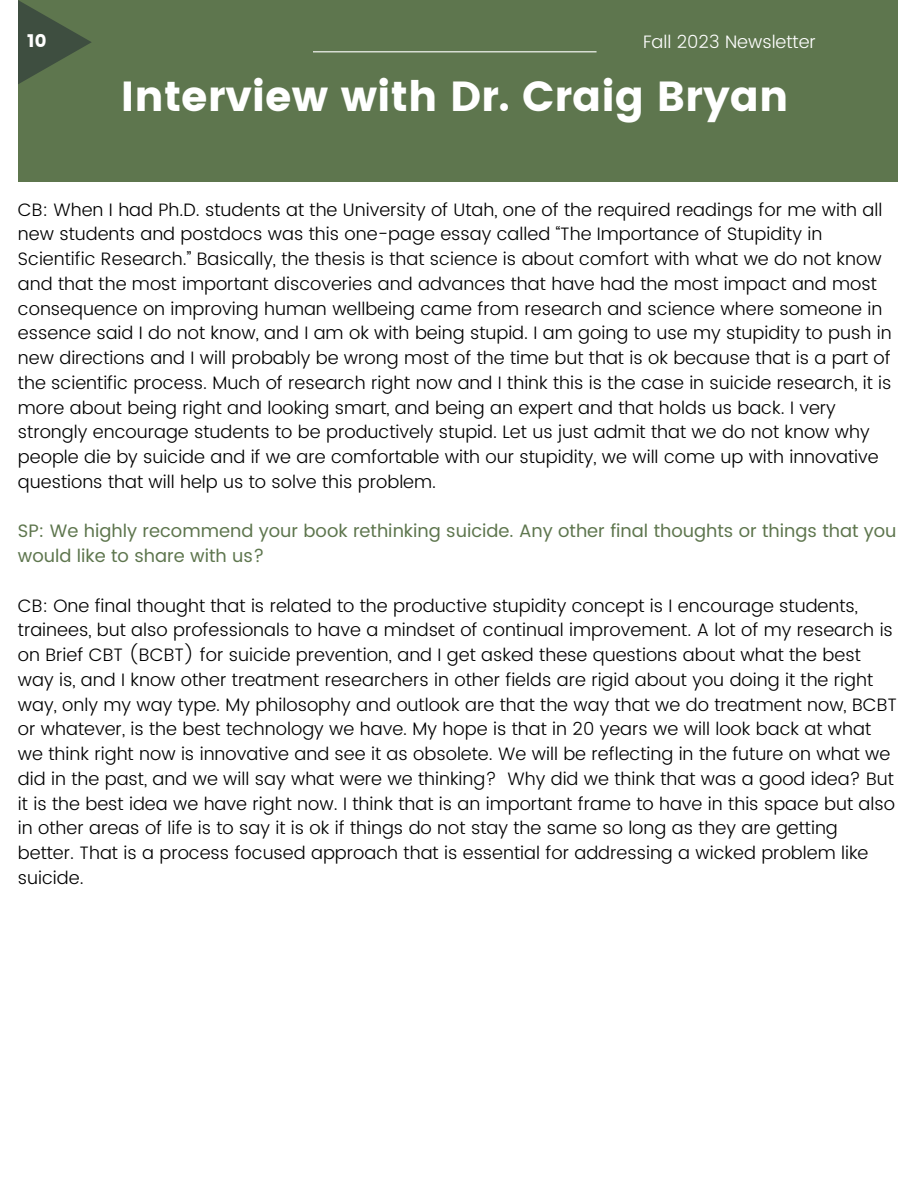
<style>
.page{position:relative;width:918px;height:1188px;background:#fff}
.page>*{position:absolute;margin:0;border:0;box-sizing:border-box;transform-origin:0 0}
.t1{font:42px "Poppins";color:#fff}
.t2{font:300 18px/24.8px "Poppins";color:#000}
.t3{font:18px/24.8px "Poppins";color:#5e764e}
.t4{font:300 18px "Poppins";color:#fff}
.t5{font:18px "Poppins";color:#fff}
</style>
<div class="page">
<div style="left:18px;top:0;width:880px;height:181px;background:#5e764e"></div>
<hr style="left:313px;top:51px;width:284px;height:1px;background:#fff">
<svg style="left:18px;top:0;width:74px;height:84px"></svg>
<h2 class="t5" style="left:27px;top:31px;width:21px">10</h2>
<p class="t4" style="left:643px;top:32px;width:174px">Fall 2023 Newsletter</p>
<p class="t1" style="left:121px;top:72px;width:669px">Interview with Dr. Craig Bryan</p>
<h1 class="t2" style="left:18px;top:197px;width:875px">CB: When I had Ph.D. students at the University of Utah, one of the required readings for me with all new students and postdocs was this one-page essay called “The Importance of Stupidity in Scientific Research.” Basically, the thesis is that science is about comfort with what we do not know and that the most important discoveries and advances that have had the most impact and most consequence on improving human wellbeing came from research and science where someone in essence said I do not know, and I am ok with being stupid. I am going to use my stupidity to push in new directions and I will probably be wrong most of the time but that is ok because that is a part of the scientific process. Much of research right now and I think this is the case in suicide research, it is more about being right and looking smart, and being an expert and that holds us back. I very strongly encourage students to be productively stupid. Let us just admit that we do not know why people die by suicide and if we are comfortable with our stupidity, we will come up with innovative questions that will help us to solve this problem.</h1>
<p class="t3" style="left:18px;top:519px;width:880px">SP: We highly recommend your book rethinking suicide. Any other final thoughts or things that you would like to share with us?</p>
<p class="t2" style="left:18px;top:593px;width:881px">CB: One final thought that is related to the productive stupidity concept is I encourage students, trainees, but also professionals to have a mindset of continual improvement. A lot of my research is on Brief CBT (BCBT) for suicide prevention, and I get asked these questions about what the best way is, and I know other treatment researchers in other fields are rigid about you doing it the right way, only my way type. My philosophy and outlook are that the way that we do treatment now, BCBT or whatever, is the best technology we have. My hope is that in 20 years we will look back at what we think right now is innovative and see it as obsolete. We will be reflecting in the future on what we did in the past, and we will say what were we thinking? Why did we think that was a good idea? But it is the best idea we have right now. I think that is an important frame to have in this space but also in other areas of life is to say it is ok if things do not stay the same so long as they are getting better. That is a process focused approach that is essential for addressing a wicked problem like suicide.</p>
</div>
